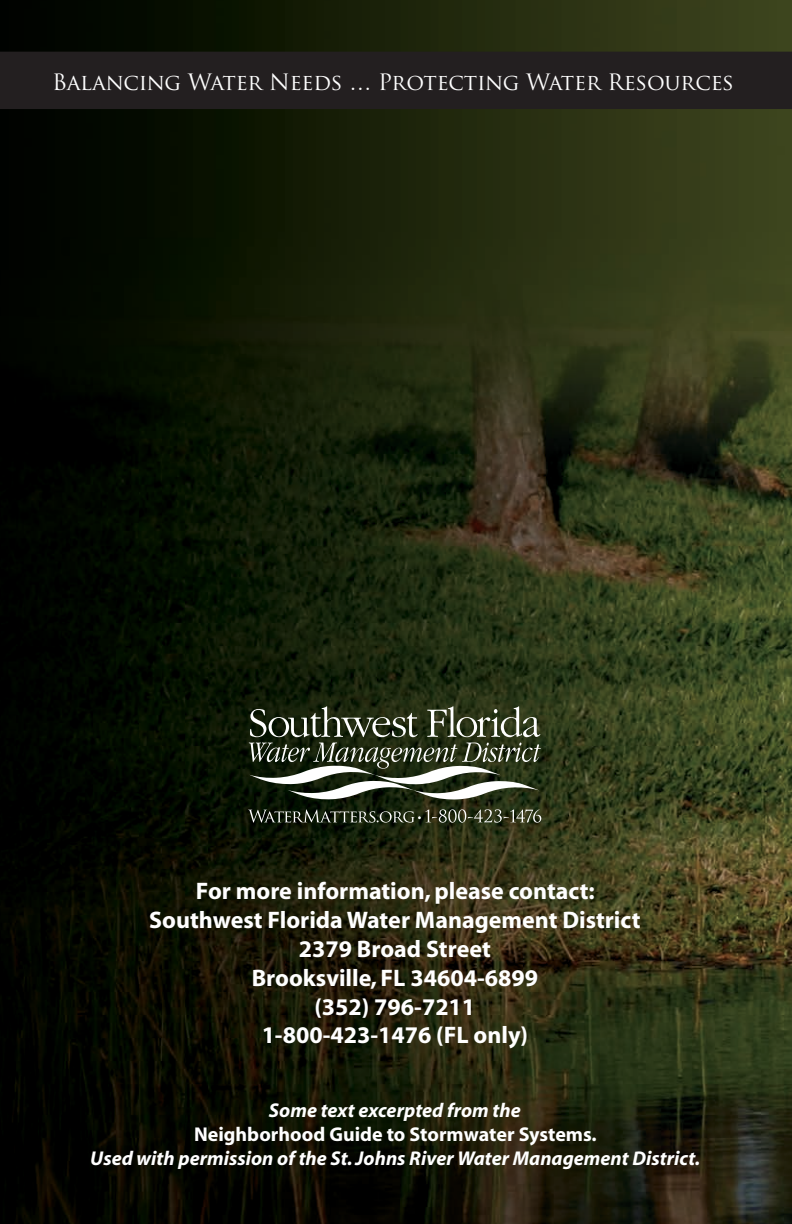
<style>
.page{position:relative;width:792px;height:1224px;background:#fff}
.page>*{position:absolute;margin:0;border:0;box-sizing:border-box;transform-origin:0 0}
.t1{font:700 24px/28.8px "Myriad";color:#fff;text-align:center}
.t2{font:22px "Trajan Pro";letter-spacing:-.01em;color:#fff}
.t3{font:italic 700 20px "Myriad";color:#fff}
.t4{font:700 20px "Myriad";color:#fff}
</style>
<div class="page">
<img style="left:0;top:0;width:792px;height:1224px">
<img style="left:777px;top:848px;width:15px;height:376px">
<div style="left:0;top:52px;width:792px;height:57px;background:#231f20"></div>
<img style="left:774px;top:482px;width:18px;height:70px">
<img style="left:773px;top:109px;width:19px;height:373px">
<svg style="left:249px;top:706px;width:292px;height:94px"></svg>
<svg style="left:248px;top:809px;width:293px;height:14px;background:#454c3a"></svg>
<p class="t2" style="left:52px;top:68px;width:684px">Balancing Water Needs … Protecting Water Resources</p>
<h4 class="t1" style="left:149px;top:878px;width:493px">For more information, please contact:<br>Southwest Florida Water Management District<br>2379 Broad Street<br>Brooksville, FL 34604-6899<br>(352) 796-7211<br>1-800-423-1476 (FL only)</h4>
<p class="t3" style="left:269px;top:1100px;width:253px">Some text excerpted from the</p>
<p class="t4" style="left:194px;top:1124px;width:404px">Neighborhood Guide to Stormwater Systems.</p>
<p class="t3" style="left:90px;top:1148px;width:612px">Used with permission of the St. Johns River Water Management District.</p>
</div>
